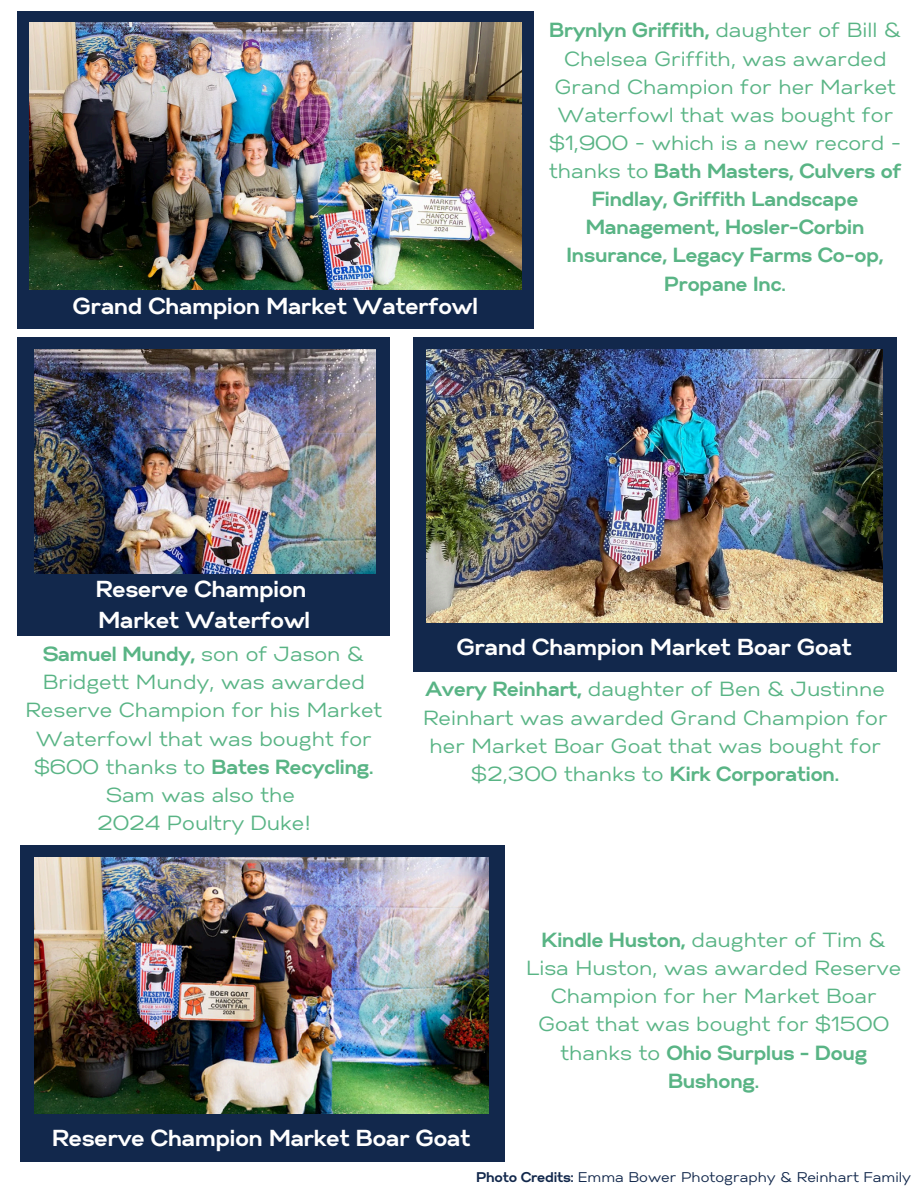
<style>
.page{position:relative;width:918px;height:1188px;background:#fff}
.page>*{position:absolute;margin:0;border:0;box-sizing:border-box;transform-origin:0 0}
.t1{font:700 23.1px/31.5px "Gabriel Sans";color:#fff}
.t2{font:20.4px/28.2px "Gabriel Sans";color:#59b485;text-align:center}
.t3{font:700 20.4px/28.2px "Gabriel Sans";color:#59b485;text-align:center}
.t4{font:14.1px "Gabriel Sans";color:#12284c}
.s1{font-weight:400}
.s2{font-weight:700}
</style>
<div class="page">
<div style="left:18px;top:12px;width:516px;height:317px;background:#12284c"></div>
<img style="left:29px;top:22px;width:493px;height:268px">
<div style="left:18px;top:337px;width:372px;height:299px;background:#12284c"></div>
<img style="left:34px;top:350px;width:341px;height:223px">
<div style="left:20px;top:845px;width:484px;height:316px;background:#12284c"></div>
<div style="left:413px;top:337px;width:484px;height:335px;background:#12284c"></div>
<img style="left:426px;top:350px;width:456px;height:272px">
<img style="left:34px;top:858px;width:455px;height:255px">
<h1 class="t1" style="left:73px;top:291px;width:406px">Grand Champion Market Waterfowl</h1>
<h2 class="t3" style="left:549px;top:17px;width:354px">Brynlyn Griffith, <span class="s1">daughter of Bill &amp;<br>Chelsea Griffith, was awarded<br>Grand Champion for her Market<br>Waterfowl that was bought for $1,900 - which is a new record - thanks to</span> Bath Masters, Culvers of<br>Findlay, Griffith Landscape<br>Management, Hosler-Corbin<br>Insurance, Legacy Farms Co-op,<br>Propane Inc.</h2>
<p class="t1" style="left:96px;top:574px;width:216px">Reserve Champion<br>Market Waterfowl</p>
<h1 class="t2" style="left:25px;top:641px;width:358px"><span class="s2">Samuel Mundy,</span> son of Jason &amp;<br>Bridgett Mundy, was awarded<br>Reserve Champion for his Market<br>Waterfowl that was bought for $600 thanks to <span class="s2">Bates Recycling.<br></span>Sam was also the<br>2024 Poultry Duke!</h1>
<h2 class="t1" style="left:457px;top:632px;width:396px">Grand Champion Market Boar Goat</h2>
<p class="t2" style="left:423px;top:676px;width:466px"><span class="s2">Avery Reinhart,</span> daughter of Ben &amp; Justinne Reinhart was awarded Grand Champion for her Market Boar Goat that was bought for $2,300 thanks to <span class="s2">Kirk Corporation.</span></p>
<h2 class="t1" style="left:53px;top:1123px;width:420px">Reserve Champion Market Boar Goat</h2>
<h1 class="t2" style="left:526px;top:927px;width:377px"><span class="s2">Kindle Huston,</span> daughter of Tim &amp;<br>Lisa Huston, was awarded Reserve<br>Champion for her Market Boar<br>Goat that was bought for $1500 thanks to <span class="s2">Ohio Surplus - Doug<br>Bushong.</span></h1>
<p class="t4" style="left:476px;top:1170px;width:436px"><span class="s2">Photo Credits:</span> Emma Bower Photography &amp; Reinhart Family</p>
</div>
